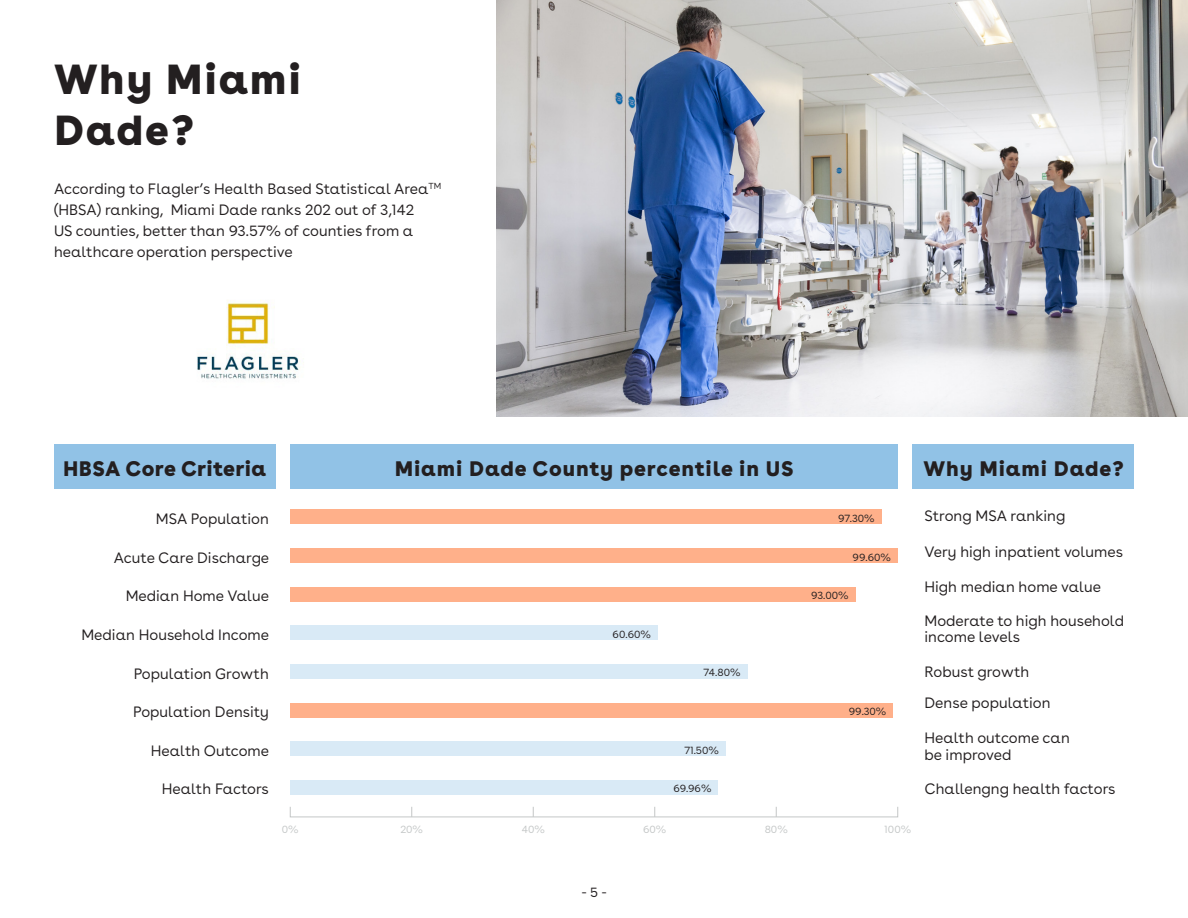
<style>
.page{position:relative;width:1188px;height:918px;background:#fff}
.page>*{position:absolute;margin:0;border:0;box-sizing:border-box;transform-origin:0 0}
.t1{font:900 42px "Buenos Aires";letter-spacing:.04em;color:#231f20}
.t2{font:900 21px "Buenos Aires";letter-spacing:.04em;color:#231f20}
.t3{font:900 21px "Buenos Aires";letter-spacing:.02em;color:#231f20}
.t4{font:15px/21px "Buenos Aires";color:#231f20}
.t5{font:13.5px "Buenos Aires";color:#231f20}
.t6{font:10.5px "Buenos Aires";color:#231f20}
.t7{font:10.5px "Buenos Aires";color:#c4c7c7}
</style>
<div class="page">
<div style="left:913px;top:444px;width:221px;height:45px;background:#91c2e6"></div>
<div style="left:290px;top:444px;width:608px;height:45px;background:#91c2e6"></div>
<div style="left:54px;top:444px;width:221px;height:45px;background:#91c2e6"></div>
<img style="left:497px;top:0;width:691px;height:417px">
<div style="left:290px;top:510px;width:591px;height:14px;background:#ffb08a"></div>
<div style="left:290px;top:548px;width:608px;height:15px;background:#ffb08a"></div>
<div style="left:290px;top:587px;width:565px;height:14px;background:#ffb08a"></div>
<div style="left:290px;top:626px;width:368px;height:14px;background:#d9eaf6"></div>
<div style="left:290px;top:664px;width:457px;height:15px;background:#d9eaf6"></div>
<div style="left:290px;top:703px;width:603px;height:14px;background:#ffb08a"></div>
<div style="left:290px;top:742px;width:436px;height:14px;background:#d9eaf6"></div>
<div style="left:290px;top:780px;width:428px;height:14px;background:#d9eaf6"></div>
<div style="left:290px;top:806px;width:608px;height:11px;border:1px solid #c4c7c7"></div>
<img style="left:197px;top:300px;width:107px;height:79px">
<p class="t1" style="left:54px;top:42px;width:249px">Why Miami</p>
<p class="t1" style="left:54px;top:93px;width:141px">Dade?</p>
<p class="t4" style="left:54px;top:176px;width:389px">According to Flagler’s Health Based Statistical Area<sup>TM </sup>(HBSA) ranking, Miami Dade ranks 202 out of 3,142<br>US counties, better than 93.57% of counties from a healthcare operation perspective</p>
<p class="t3" style="left:63px;top:450px;width:205px">HBSA Core Criteria</p>
<p class="t2" style="left:395px;top:450px;width:400px">Miami Dade County percentile in US</p>
<p class="t2" style="left:923px;top:450px;width:202px">Why Miami Dade?</p>
<p class="t6" style="left:838px;top:510px;width:38px">97.30%</p>
<p class="t6" style="left:853px;top:549px;width:40px">99.60%</p>
<p class="t6" style="left:811px;top:587px;width:39px">93.00%</p>
<p class="t6" style="left:613px;top:626px;width:40px">60.60%</p>
<p class="t6" style="left:704px;top:664px;width:38px">74.80%</p>
<p class="t6" style="left:849px;top:703px;width:39px">99.30%</p>
<p class="t6" style="left:684px;top:742px;width:36px">71.50%</p>
<p class="t6" style="left:674px;top:780px;width:39px">69.96%</p>
<p class="t4" style="left:156px;top:507px;width:115px">MSA Population</p>
<p class="t4" style="left:924px;top:504px;width:142px">Strong MSA ranking</p>
<p class="t4" style="left:114px;top:546px;width:157px">Acute Care Discharge</p>
<p class="t4" style="left:924px;top:540px;width:200px">Very high inpatient volumes</p>
<p class="t4" style="left:924px;top:575px;width:178px">High median home value</p>
<p class="t4" style="left:126px;top:584px;width:145px">Median Home Value</p>
<p class="t4" style="left:924px;top:611px;width:201px;line-height:16.5px">Moderate to high household income levels</p>
<p class="t4" style="left:81px;top:623px;width:189px">Median Household Income</p>
<p class="t4" style="left:134px;top:662px;width:137px">Population Growth</p>
<p class="t4" style="left:924px;top:660px;width:106px">Robust growth</p>
<p class="t4" style="left:924px;top:691px;width:128px">Dense population</p>
<p class="t4" style="left:133px;top:700px;width:137px">Population Density</p>
<p class="t4" style="left:924px;top:728px;width:147px;line-height:16.5px">Health outcome can be improved</p>
<p class="t4" style="left:151px;top:739px;width:120px">Health Outcome</p>
<p class="t4" style="left:924px;top:777px;width:193px">Challengng health factors</p>
<p class="t4" style="left:162px;top:777px;width:109px">Health Factors</p>
<p class="t7" style="left:282px;top:820px;width:18px">0%</p>
<p class="t7" style="left:400px;top:820px;width:24px">20%</p>
<p class="t7" style="left:522px;top:820px;width:25px">40%</p>
<p class="t7" style="left:643px;top:820px;width:25px">60%</p>
<p class="t7" style="left:765px;top:820px;width:25px">80%</p>
<p class="t7" style="left:884px;top:820px;width:28px">100%</p>
<p class="t5" style="left:581px;top:882px;width:27px">- 5 -</p>
</div>
